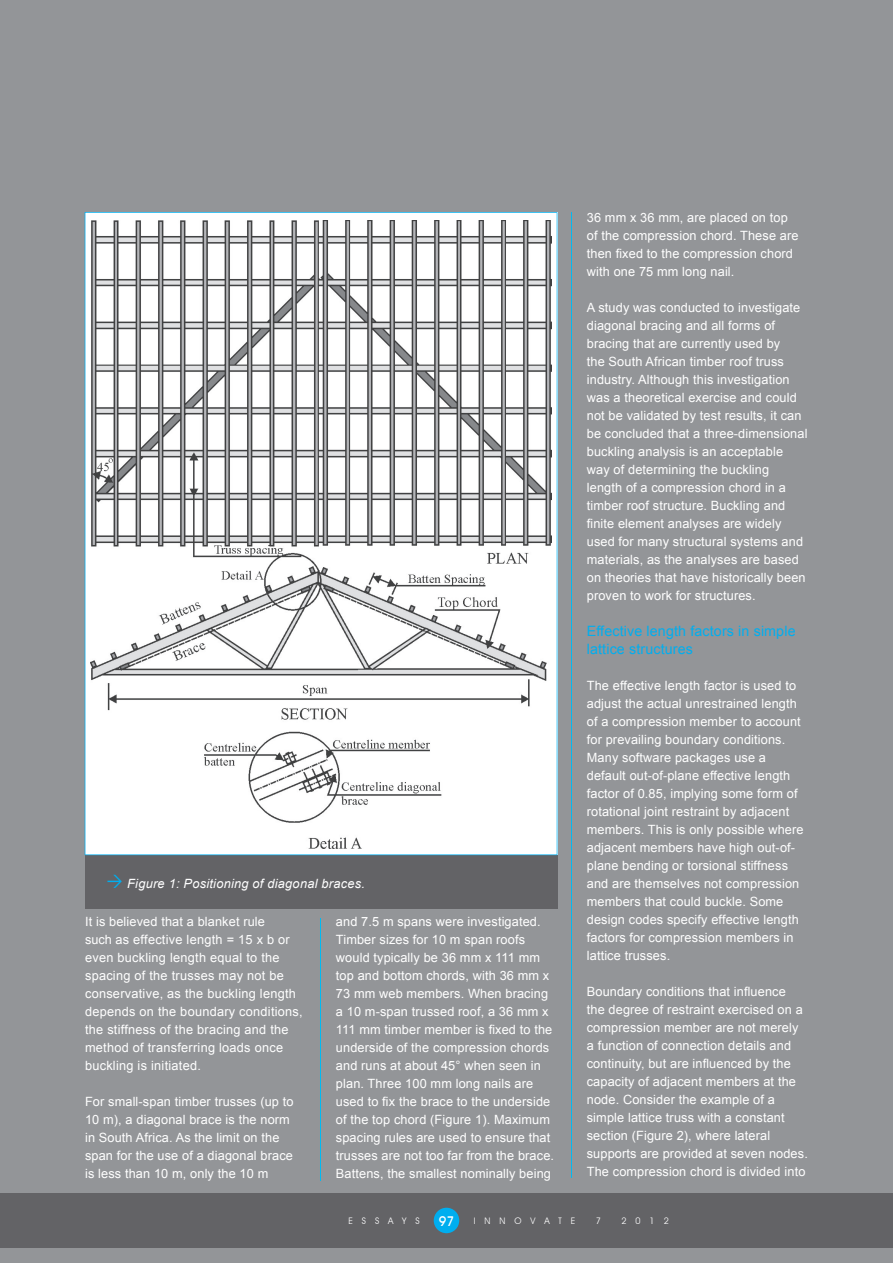
<style>
.page{position:relative;width:893px;height:1263px;background:#939598}
.page>*{position:absolute;margin:0;border:0;box-sizing:border-box;transform-origin:0 0}
.t1{font:14.25px/18px "Arial";letter-spacing:.01em;color:#00aeef}
.t2{font:500 13.5px "Avant Garde IT Cby BT";color:#fff}
.t3{font:12.75px/18px "Arial";letter-spacing:.01em;color:#fff}
.t4{font:italic 12.75px "Arial";letter-spacing:.02em;color:#fff}
.t5{font:9px "Avant Garde IT Cby BT";letter-spacing:1em;color:#fff}
</style>
<div class="page">
<hr style="left:571px;top:213px;width:1px;height:965px;background:#00baf1">
<hr style="left:320px;top:918px;width:1px;height:262px;background:#00baf1">
<div style="left:85px;top:855px;width:472px;height:54px;background:#636366"></div>
<svg style="left:85px;top:212px;width:472px;height:643px"></svg>
<div style="left:0;top:1193px;width:893px;height:54px;background:#636366"></div>
<div style="left:434px;top:1208px;width:25px;height:25px;background:#00aeef;border-radius:50%"></div>
<p class="t4" style="left:127px;top:875px;width:239px">Figure 1: Positioning of diagonal braces.</p>
<p class="t3" style="left:85px;top:912px;width:219px">It is believed that a blanket rule<br>such as effective length = 15 x b or even buckling length equal to the spacing of the trusses may not be conservative, as the buckling length depends on the boundary conditions, the stiffness of the bracing and the method of transferring loads once buckling is initiated.</p>
<p class="t3" style="left:85px;top:1092px;width:210px">For small-span timber trusses (up to 10 m), a diagonal brace is the norm in South Africa. As the limit on the span for the use of a diagonal brace is less than 10 m, only the 10 m</p>
<p class="t3" style="left:336px;top:912px;width:220px">and 7.5 m spans were investigated.<br>Timber sizes for 10 m span roofs would typically be 36 mm x 111 mm top and bottom chords, with 36 mm x 73 mm web members. When bracing a 10 m-span trussed roof, a 36 mm x 111 mm timber member is fixed to the underside of the compression chords and runs at about 45° when seen in plan. Three 100 mm long nails are used to fix the brace to the underside of the top chord (Figure 1). Maximum spacing rules are used to ensure that trusses are not too far from the brace.<br>Battens, the smallest nominally being</p>
<p class="t3" style="left:587px;top:209px;width:213px">36 mm x 36 mm, are placed on top of the compression chord. These are then fixed to the compression chord with one 75 mm long nail.</p>
<p class="t3" style="left:587px;top:299px;width:222px">A study was conducted to investigate diagonal bracing and all forms of bracing that are currently used by<br>the South African timber roof truss industry. Although this investigation was a theoretical exercise and could not be validated by test results, it can be concluded that a three-dimensional buckling analysis is an acceptable way of determining the buckling length of a compression chord in a timber roof structure. Buckling and finite element analyses are widely used for many structural systems and materials, as the analyses are based on theories that have historically been proven to work for structures.</p>
<p class="t1" style="left:587px;top:622px;width:210px">Effective length factors in simple lattice structures</p>
<p class="t3" style="left:587px;top:677px;width:218px">The effective length factor is used to adjust the actual unrestrained length of a compression member to account for prevailing boundary conditions.<br>Many software packages use a default out-of-plane effective length factor of 0.85, implying some form of rotational joint restraint by adjacent members. This is only possible where adjacent members have high out-of&shy;plane bending or torsional stiffness and are themselves not compression members that could buckle. Some design codes specify effective length factors for compression members in lattice trusses.</p>
<p class="t3" style="left:587px;top:983px;width:223px">Boundary conditions that influence<br>the degree of restraint exercised on a compression member are not merely a function of connection details and continuity, but are influenced by the capacity of adjacent members at the node. Consider the example of a simple lattice truss with a constant section (Figure 2), where lateral supports are provided at seven nodes.<br>The compression chord is divided into</p>
<p class="t5" style="left:348px;top:1215px;width:73px">ESSAYS</p>
<p class="t2" style="left:439px;top:1213px;width:17px">97</p>
<p class="t5" style="left:474px;top:1215px;width:103px">INNOVATE</p>
<p class="t5" style="left:596px;top:1215px;width:7px">7</p>
<p class="t5" style="left:621px;top:1215px;width:49px">2012</p>
</div>
